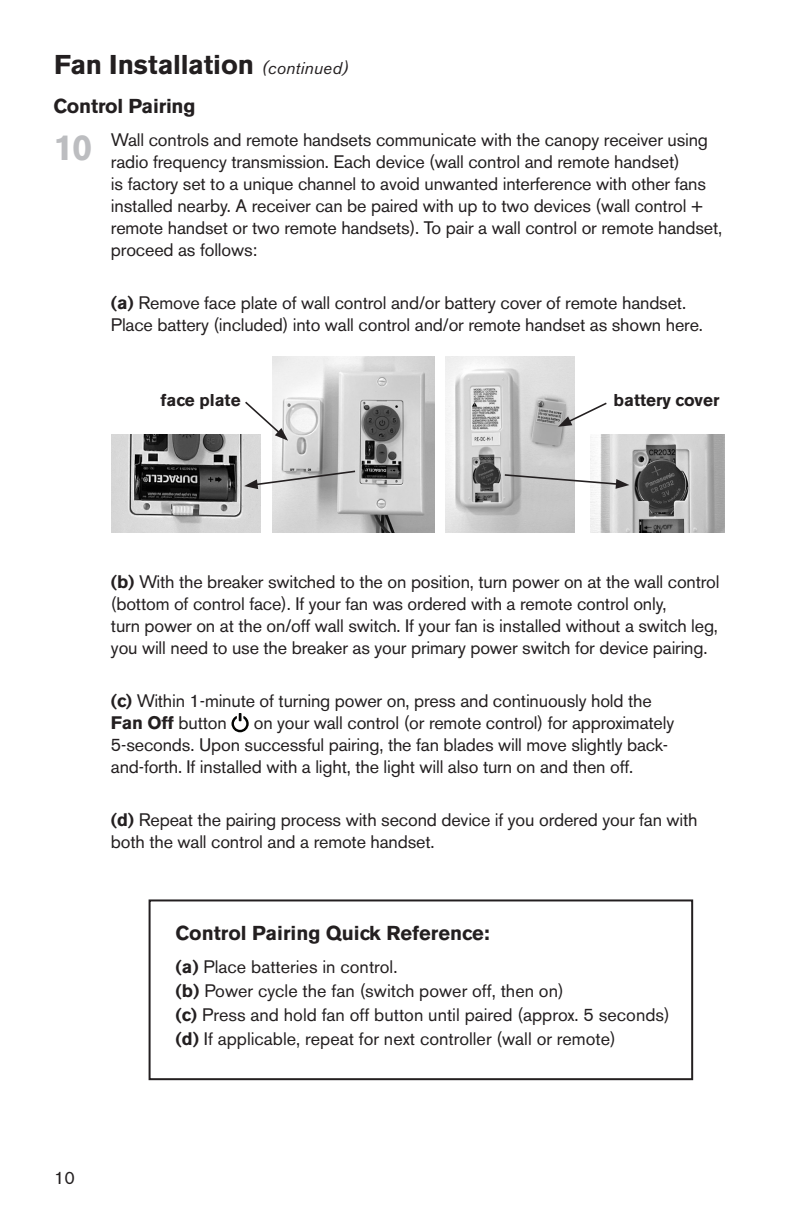
<style>
.page{position:relative;width:792px;height:1224px;background:#fff}
.page>*{position:absolute;margin:0;border:0;box-sizing:border-box;transform-origin:0 0}
.t1{font:700 27px "Akzidenz Grotesk BE";letter-spacing:-.005em;color:#231f20}
.t2{font:700 20px "Akzidenz Grotesk BE";color:#231f20}
.t3{font:18px/22px "Akzidenz Grotesk BE";letter-spacing:-.01em;color:#231f20}
.t4{font:700 17px "Akzidenz Grotesk BE";color:#231f20}
.s1{font-weight:400;font-style:italic;font-size:17px}
.s2{font-weight:700;font-size:36px;color:#bcbdc0}
.s3{font-weight:700}
</style>
<div class="page">
<img style="left:273px;top:356px;width:161px;height:177px">
<img style="left:112px;top:435px;width:148px;height:98px">
<img style="left:446px;top:356px;width:129px;height:177px">
<img style="left:590px;top:435px;width:134px;height:98px">
<svg style="left:232px;top:713px;width:17px;height:19px"></svg>
<div style="left:149px;top:899px;width:544px;height:181px;border:2px solid #231f20"></div>
<svg style="left:243px;top:400px;width:45px;height:41px"></svg>
<svg style="left:244px;top:470px;width:113px;height:19px"></svg>
<svg style="left:503px;top:473px;width:126px;height:16px"></svg>
<svg style="left:558px;top:401px;width:49px;height:26px"></svg>
<h1 class="t1" style="left:54px;top:49px;width:296px">Fan Installation <span class="s1">(continued)</span></h1>
<p class="t2" style="left:53px;top:94px;width:144px">Control Pairing</p>
<p class="t3" style="left:111px;top:129px;width:613px;text-indent:-58px"><span class="s2">10</span> Wall controls and remote handsets communicate with the canopy receiver using radio frequency transmission. Each device (wall control and remote handset)<br>is factory set to a unique channel to avoid unwanted interference with other fans installed nearby. A receiver can be paired with up to two devices (wall control + remote handset or two remote handsets). To pair a wall control or remote handset, proceed as follows:</p>
<p class="t3" style="left:111px;top:292px;width:594px"><span class="s3">(a)</span> Remove face plate of wall control and/or battery cover of remote handset.<br>Place battery (included) into wall control and/or remote handset as shown here.</p>
<p class="t4" style="left:161px;top:390px;width:82px">face plate</p>
<p class="t4" style="left:614px;top:390px;width:107px">battery cover</p>
<p class="t3" style="left:111px;top:571px;width:610px"><span class="s3">(b)</span> With the breaker switched to the on position, turn power on at the wall control (bottom of control face). If your fan was ordered with a remote control only,<br>turn power on at the on/off wall switch. If your fan is installed without a switch leg, you will need to use the breaker as your primary power switch for device pairing.</p>
<p class="t3" style="left:111px;top:690px;width:542px"><span class="s3">(c)</span> Within 1-minute of turning power on, press and continuously hold the<br><span class="s3">Fan Off</span> button</p>
<p class="t3" style="left:111px;top:712px;width:565px;text-indent:143px">on your wall control (or remote control) for approximately<br>5-seconds. Upon successful pairing, the fan blades will move slightly back&shy;and-forth. If installed with a light, the light will also turn on and then off.</p>
<p class="t3" style="left:111px;top:809px;width:588px"><span class="s3">(d)</span> Repeat the pairing process with second device if you ordered your fan with both the wall control and a remote handset.</p>
<p class="t3" style="left:54px;top:1166px;width:22px">10</p>
<p class="t2" style="left:176px;top:922px;width:316px">Control Pairing Quick Reference:</p>
<p class="t3" style="left:176px;top:955px;width:496px;line-height:24px"><span class="s3">(a)</span> Place batteries in control.<br><span class="s3">(b)</span> Power cycle the fan (switch power off, then on)<br><span class="s3">(c)</span> Press and hold fan off button until paired (approx. 5 seconds) <span class="s3">(d)</span> If applicable, repeat for next controller (wall or remote)</p>
</div>
